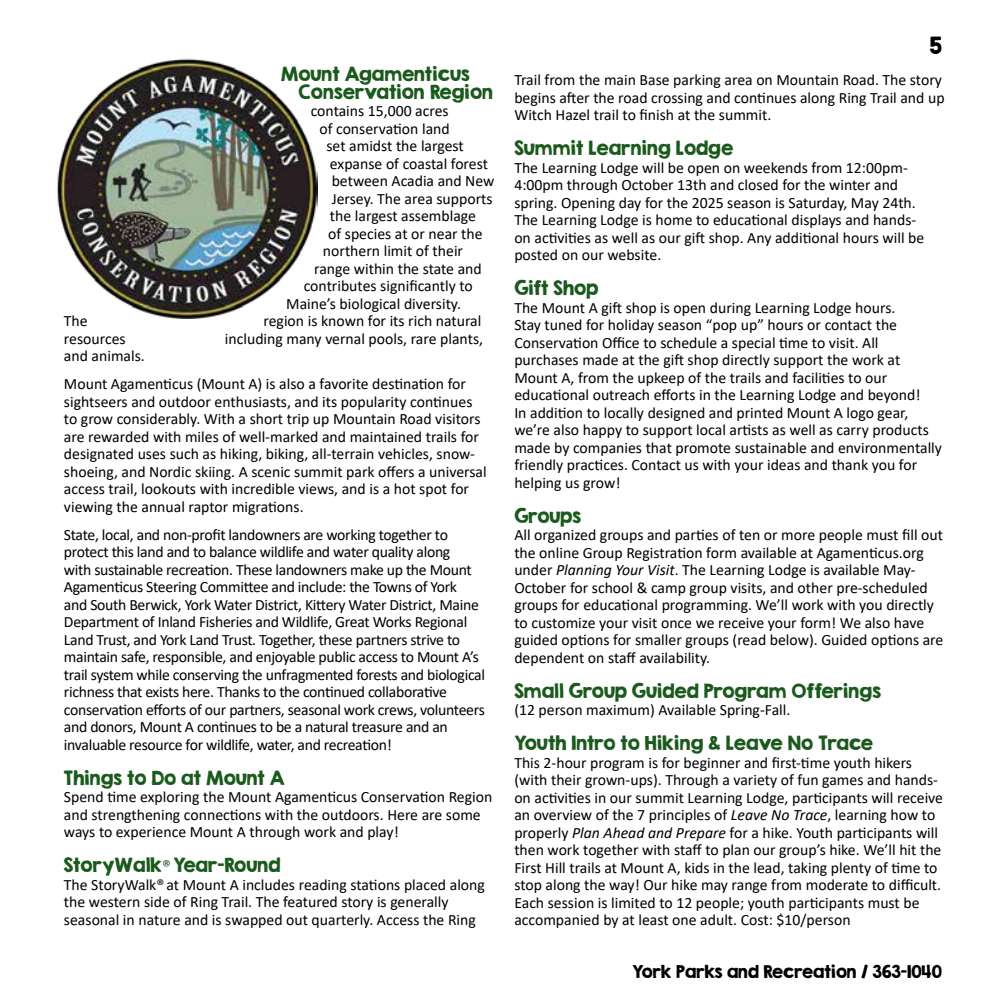
<style>
.page{position:relative;width:1008px;height:1008px;background:#fff}
.page>*{position:absolute;margin:0;border:0;box-sizing:border-box;transform-origin:0 0}
.t1{font:21px "KG Second Chances Solid";color:#000}
.t2{font:17.5px/17.5px "KG Second Chances Solid";color:#1b5a1d}
.t3{font:15.75px/17.5px "Calibri";color:#000}
.t4{font:15.75px/17.5px "Calibri";letter-spacing:-.02em;color:#000}
.t5{font:15.75px "KG Second Chances Solid";color:#000}
.s1{font-family:"Calibri"}
.s2{font-style:italic}
</style>
<div class="page">
<img style="left:57px;top:58px;width:260px;height:260px">
<p class="t2" style="left:298px;top:65px;width:196px;text-indent:-18px">Mount Agamenticus<br>Conservation Region</p>
<p class="t3" style="left:311px;top:102px;width:140px">contains 15,000 acres</p>
<p class="t3" style="left:319px;top:119px;width:132px">of conservation land</p>
<p class="t3" style="left:326px;top:137px;width:139px">set amidst the largest</p>
<p class="t3" style="left:330px;top:154px;width:160px">expanse of coastal forest</p>
<p class="t3" style="left:332px;top:172px;width:164px">between Acadia and New</p>
<p class="t3" style="left:332px;top:189px;width:162px">Jersey. The area supports</p>
<p class="t3" style="left:330px;top:207px;width:148px">the largest assemblage</p>
<p class="t3" style="left:328px;top:224px;width:156px">of species at or near the</p>
<p class="t3" style="left:323px;top:242px;width:142px">northern limit of their</p>
<p class="t3" style="left:314px;top:259px;width:169px">range within the state and</p>
<p class="t3" style="left:304px;top:277px;width:171px">contributes significantly to</p>
<p class="t3" style="left:286px;top:294px;width:176px">Maine’s biological diversity.</p>
<p class="t3" style="left:64px;top:312px;width:25px">The</p>
<p class="t3" style="left:263px;top:312px;width:219px">region is known for its rich natural</p>
<p class="t3" style="left:64px;top:329px;width:63px">resources</p>
<p class="t3" style="left:225px;top:329px;width:260px">including many vernal pools, rare plants,</p>
<p class="t3" style="left:64px;top:342px;width:404px;line-height:28px">and animals.<br>Mount Agamenticus (Mount A) is also a favorite destination for</p>
<p class="t3" style="left:64px;top:392px;width:424px">sightseers and outdoor enthusiasts, and its popularity continues to grow considerably. With a short trip up Mountain Road visitors are rewarded with miles of well-marked and maintained trails for designated uses such as hiking, biking, all-terrain vehicles, snow&shy;shoeing, and Nordic skiing. A scenic summit park offers a universal access trail, lookouts with incredible views, and is a hot spot for viewing the annual raptor migrations.</p>
<p class="t4" style="left:64px;top:525px;width:423px">State, local, and non-profit landowners are working together to protect this land and to balance wildlife and water quality along<br>with sustainable recreation. These landowners make up the Mount Agamenticus Steering Committee and include: the Towns of York<br>and South Berwick, York Water District, Kittery Water District, Maine Department of Inland Fisheries and Wildlife, Great Works Regional Land Trust, and York Land Trust. Together, these partners strive to maintain safe, responsible, and enjoyable public access to Mount A’s trail system while conserving the unfragmented forests and biological richness that exists here. Thanks to the continued collaborative conservation efforts of our partners, seasonal work crews, volunteers and donors, Mount A continues to be a natural treasure and an invaluable resource for wildlife, water, and recreation!</p>
<p class="t2" style="left:64px;top:769px;width:223px">Things to Do at Mount A</p>
<p class="t3" style="left:64px;top:788px;width:430px">Spend time exploring the Mount Agamenticus Conservation Region and strengthening connections with the outdoors. Here are some ways to experience Mount A through work and play!</p>
<p class="t2" style="left:64px;top:856px;width:218px">StoryWalk<span class="s1">®</span>Year-Round</p>
<p class="t3" style="left:64px;top:875px;width:422px">The StoryWalk® at Mount A includes reading stations placed along the western side of Ring Trail. The featured story is generally seasonal in nature and is swapped out quarterly. Access the Ring</p>
<h1 class="t1" style="left:930px;top:32px;width:14px">5</h1>
<p class="t3" style="left:514px;top:71px;width:432px">Trail from the main Base parking area on Mountain Road. The story begins after the road crossing and continues along Ring Trail and up<br>Witch Hazel trail to finish at the summit.</p>
<p class="t2" style="left:514px;top:139px;width:220px">Summit Learning Lodge</p>
<p class="t3" style="left:514px;top:158px;width:412px">The Learning Lodge will be open on weekends from 12:00pm-4:00pm through October 13th and closed for the winter and spring. Opening day for the 2025 season is Saturday, May 24th.<br>The Learning Lodge is home to educational displays and hands&shy;on activities as well as our gift shop. Any additional hours will be posted on our website.</p>
<p class="t2" style="left:514px;top:279px;width:85px">Gift Shop</p>
<p class="t3" style="left:514px;top:298px;width:429px">The Mount A gift shop is open during Learning Lodge hours.<br>Stay tuned for holiday season “pop up” hours or contact the Conservation Office to schedule a special time to visit. All purchases made at the gift shop directly support the work at Mount A, from the upkeep of the trails and facilities to our educational outreach efforts in the Learning Lodge and beyond!<br>In addition to locally designed and printed Mount A logo gear, we’re also happy to support local artists as well as carry products made by companies that promote sustainable and environmentally friendly practices. Contact us with your ideas and thank you for helping us grow!</p>
<p class="t2" style="left:514px;top:507px;width:68px">Groups</p>
<p class="t3" style="left:514px;top:526px;width:431px">All organized groups and parties of ten or more people must fill out the online Group Registration form available at Agamenticus.org under <span class="s2">Planning Your Visit</span>. The Learning Lodge is available May-October for school &amp; camp group visits, and other pre-scheduled groups for educational programming. We’ll work with you directly to customize your visit once we receive your form! We also have guided options for smaller groups (read below). Guided options are dependent on staff availability.</p>
<p class="t2" style="left:514px;top:682px;width:368px">Small Group Guided Program Offerings</p>
<p class="t3" style="left:514px;top:701px;width:278px">(12 person maximum) Available Spring-Fall.</p>
<p class="t2" style="left:514px;top:734px;width:360px">Youth Intro to Hiking &amp; Leave No Trace</p>
<p class="t3" style="left:514px;top:753px;width:430px">This 2-hour program is for beginner and first-time youth hikers (with their grown-ups). Through a variety of fun games and hands&shy;on activities in our summit Learning Lodge, participants will receive an overview of the 7 principles of <span class="s2">Leave No Trace</span>, learning how to properly <span class="s2">Plan Ahead and Prepare</span> for a hike. Youth participants will then work together with staff to plan our group’s hike. We’ll hit the First Hill trails at Mount A, kids in the lead, taking plenty of time to stop along the way! Our hike may range from moderate to difficult.<br>Each session is limited to 12 people; youth participants must be accompanied by at least one adult. Cost: $10/person</p>
<p class="t5" style="left:632px;top:961px;width:311px">York Parks and Recreation / 363-1040</p>
</div>
